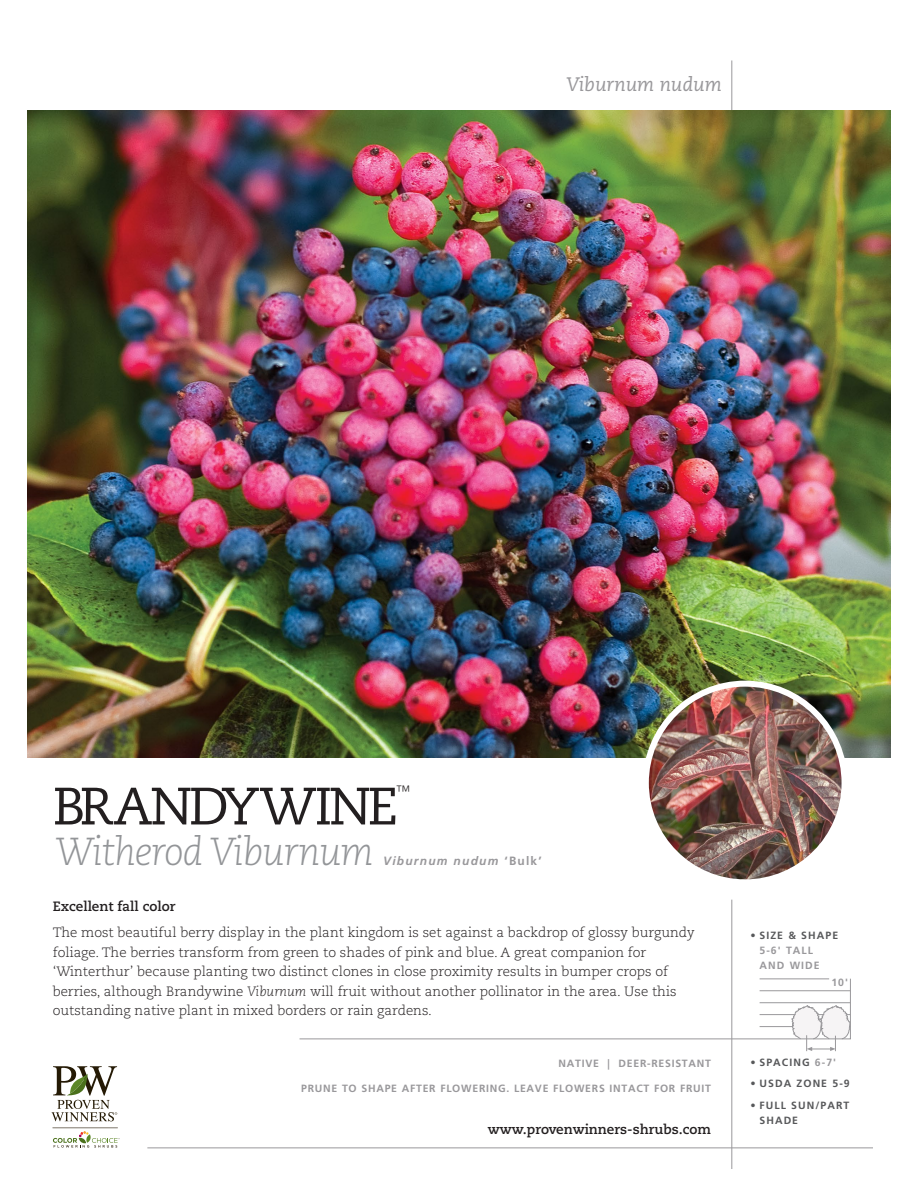
<style>
.page{position:relative;width:918px;height:1188px;background:#fff}
.page>*{position:absolute;margin:0;border:0;box-sizing:border-box;transform-origin:0 0}
.t1{font:52.5px "Caecilia";letter-spacing:-.06em;color:#231f20}
.t2{font:italic 300 39px "Caecilia";letter-spacing:-.03em;color:#939598}
.t3{font:italic 19.5px "Caecilia";color:#99989b}
.t4{font:300 15px "Caecilia";color:#231f20}
.t5{font:300 13.5px/19.5px "Caecilia";color:#231f20}
.t6{font:700 13.5px "Caecilia";color:#231f20}
.t7{font:italic 700 12px "Frutiger";letter-spacing:.1em;color:#99989b}
.t8{font:700 10.5px "Frutiger";letter-spacing:.07em;color:#99989b}
.t9{font:700 10.5px/15px "Frutiger";letter-spacing:.1em;color:#57585a}
.t10{font:700 10.5px/15px "Frutiger";letter-spacing:.1em;color:#99989b}
.s1{font-style:normal}
.s2{font-style:italic}
.s3{color:#99989b}
</style>
<div class="page">
<hr style="left:731px;top:60px;width:1px;height:67px;background:#99989b">
<img style="left:27px;top:110px;width:864px;height:647px">
<hr style="left:731px;top:900px;width:1px;height:269px;background:#99989b">
<svg style="left:299px;top:978px;width:552px;height:73px"></svg>
<img style="left:646px;top:684px;width:199px;height:198px;border-radius:99px">
<div style="left:643px;top:681px;width:205px;height:204px;border:6px solid #fff;border-radius:50%"></div>
<hr style="left:147px;top:1148px;width:726px;height:1px;background:#99989b">
<svg style="left:51px;top:1066px;width:66px;height:55px"></svg>
<svg style="left:52px;top:1128px;width:68px;height:20px"></svg>
<h3 class="t3" style="left:566px;top:74px;width:157px">Viburnum nudum</h3>
<h1 class="t1" style="left:53px;top:776px;width:347px">BRANDYWINE</h1>
<p class="t4" style="left:396px;top:782px;width:16px">™</p>
<h2 class="t2" style="left:55px;top:830px;width:320px">Witherod Viburnum</h2>
<p class="t7" style="left:383px;top:854px;width:160px">Viburnum nudum <span class="s1">‘Bulk’</span></p>
<p class="t6" style="left:53px;top:899px;width:124px">Excellent fall color</p>
<p class="t5" style="left:53px;top:923px;width:643px">The most beautiful berry display in the plant kingdom is set against a backdrop of glossy burgundy foliage. The berries transform from green to shades of pink and blue. A great companion for ‘Winterthur’ because planting two distinct clones in close proximity results in bumper crops of berries, although Brandywine <span class="s2">Viburnum</span> will fruit without another pollinator in the area. Use this outstanding native plant in mixed borders or rain gardens.</p>
<p class="t8" style="left:559px;top:1057px;width:154px">NATIVE | DEER-RESISTANT</p>
<p class="t8" style="left:301px;top:1082px;width:411px">PRUNE TO SHAPE AFTER FLOWERING. LEAVE FLOWERS INTACT FOR FRUIT</p>
<p class="t6" style="left:488px;top:1121px;width:225px">www.provenwinners-shrubs.com</p>
<p class="t9" style="left:751px;top:928px;width:89px">• SIZE &amp; SHAPE</p>
<p class="t10" style="left:760px;top:943px;width:62px">5-6' TALL<br>AND WIDE</p>
<p class="t8" style="left:831px;top:976px;width:18px">10'</p>
<p class="t9" style="left:751px;top:1055px;width:87px">• SPACING <span class="s3">6-7'</span></p>
<p class="t9" style="left:751px;top:1076px;width:101px">• USDA ZONE 5-9</p>
<p class="t9" style="left:760px;top:1098px;width:91px;text-indent:-9px">• FULL SUN/PART<br>SHADE</p>
</div>
